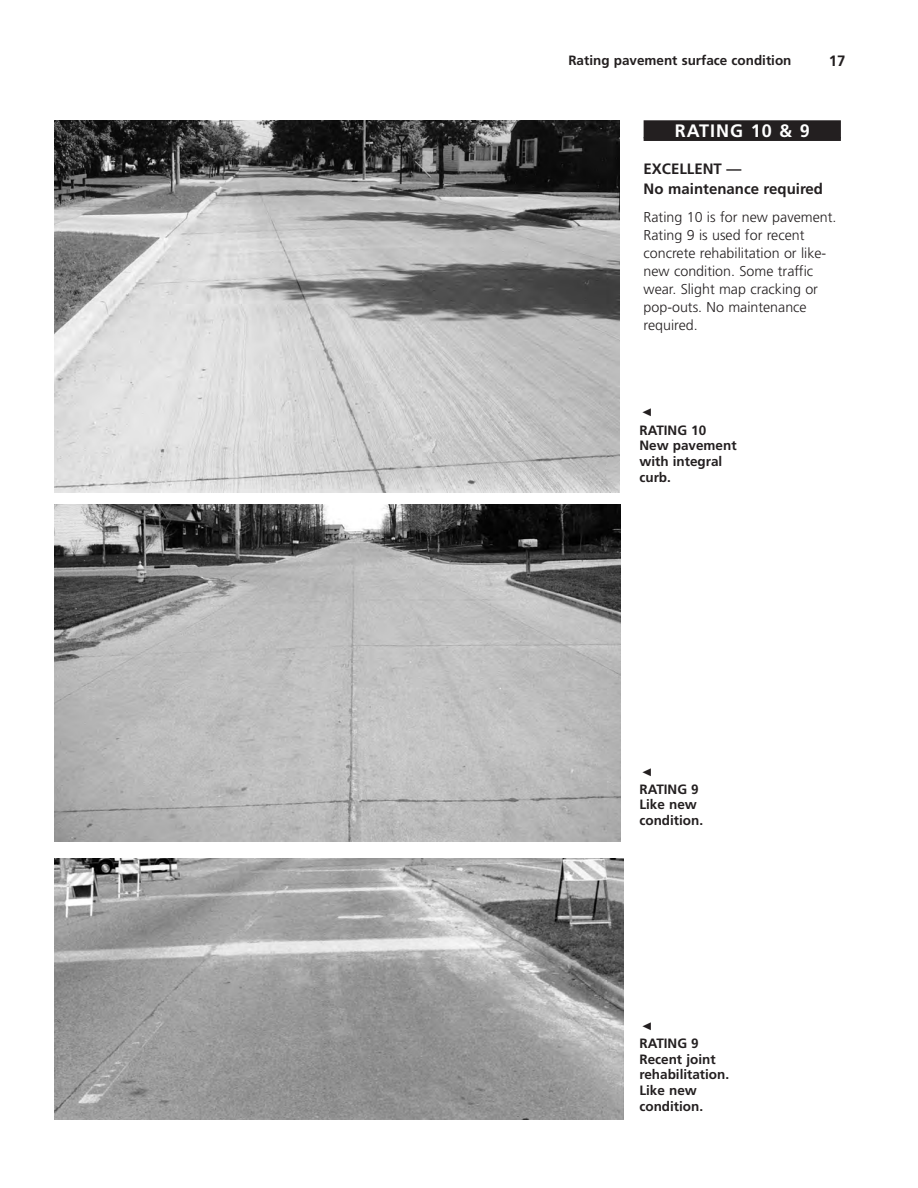
<style>
.page{position:relative;width:918px;height:1188px;background:#fff}
.page>*{position:absolute;margin:0;border:0;box-sizing:border-box;transform-origin:0 0}
.t1{font:700 18px "Frutiger";letter-spacing:.055em;color:#fff}
.t2{font:700 15px/19.5px "Frutiger";color:#231f20}
.t3{font:300 14.25px/18px "Frutiger";color:#231f20}
.t4{font:700 13.5px/15.8px "Frutiger";color:#231f20}
</style>
<div class="page">
<img style="left:54px;top:120px;width:566px;height:372px">
<div style="left:644px;top:120px;width:197px;height:18px;background:#231f20"></div>
<hr style="left:644px;top:137px;width:197px;height:4px;background:#231f20">
<img style="left:54px;top:858px;width:570px;height:261px">
<img style="left:54px;top:504px;width:567px;height:338px">
<p class="t4" style="left:568px;top:53px;width:225px">Rating pavement surface condition</p>
<p class="t2" style="left:829px;top:52px;width:18px">17</p>
<p class="t1" style="left:675px;top:124px;width:136px">RATING 10 &amp; 9</p>
<p class="t2" style="left:644px;top:160px;width:181px">EXCELLENT —<br>No maintenance required</p>
<p class="t3" style="left:644px;top:209px;width:194px">Rating 10 is for new pavement.<br>Rating 9 is used for recent concrete rehabilitation or like&shy;new condition. Some traffic wear. Slight map cracking or pop-outs. No maintenance required.</p>
<p class="t4" style="left:639px;top:423px;width:99px">RATING 10<br>New pavement with integral curb.</p>
<p class="t4" style="left:639px;top:782px;width:65px">RATING 9<br>Like new condition.</p>
<p class="t4" style="left:639px;top:1036px;width:91px">RATING 9<br>Recent joint rehabilitation.<br>Like new condition.</p>
</div>
